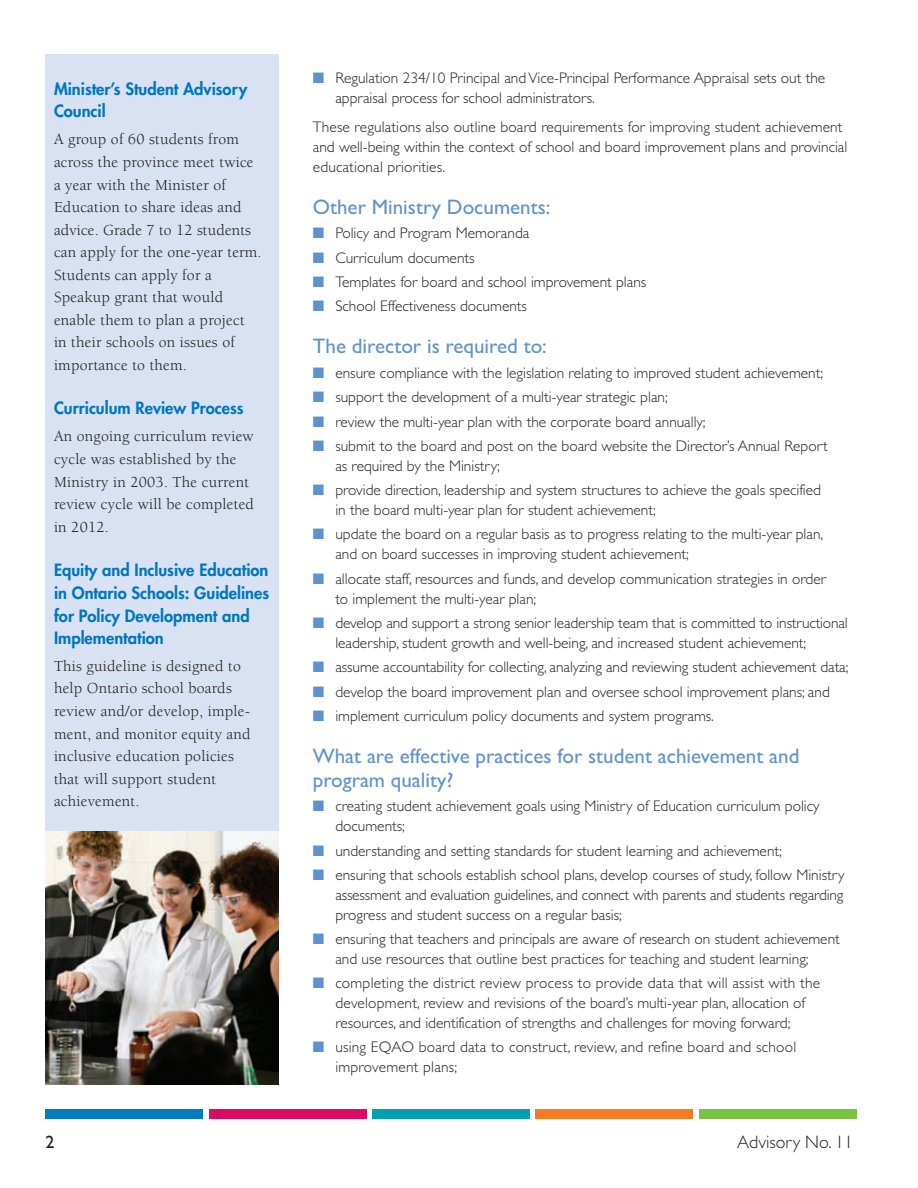
<style>
.page{position:relative;width:918px;height:1188px;background:#fff}
.page>*{position:absolute;margin:0;border:0;box-sizing:border-box;transform-origin:0 0}
.t1{font:21px/24px "Gill Sans";color:#5f92cd}
.t2{font:300 18px "Gill Sans";color:#231f20}
.t3{font:18px "Gill Sans";color:#231f20}
.t4{font:800 16.5px/22.5px "Futura";color:#0076be}
.t5{font:15.75px/22.5px "Berkeley";letter-spacing:.015em;color:#231f20}
.t6{font:300 15.3px/20px "Gill Sans";color:#231f20}
.s1{color:#5f92cd}
</style>
<div class="page">
<div style="left:46px;top:1109px;width:157px;height:10px;background:#007cc2"></div>
<div style="left:209px;top:1109px;width:157px;height:10px;background:#db0a62"></div>
<div style="left:373px;top:1109px;width:157px;height:10px;background:#00a0b0"></div>
<div style="left:536px;top:1109px;width:157px;height:10px;background:#f47b21"></div>
<div style="left:699px;top:1109px;width:157px;height:10px;background:#79c142"></div>
<div style="left:45px;top:54px;width:234px;height:1030px;background:#d8e2f2"></div>
<img style="left:45px;top:831px;width:234px;height:253px">
<p class="t4" style="left:54px;top:79px;width:195px">Minister’s Student Advisory<br>Council</p>
<p class="t5" style="left:54px;top:130px;width:209px">A group of 60 students from across the province meet twice a year with the Minister of<br>Education to share ideas and advice. Grade 7 to 12 students can apply for the one-year term.<br>Students can apply for a<br>Speakup grant that would enable them to plan a project<br>in their schools on issues of importance to them.</p>
<p class="t4" style="left:54px;top:398px;width:191px">Curriculum Review Process</p>
<p class="t5" style="left:54px;top:427px;width:202px">An ongoing curriculum review cycle was established by the<br>Ministry in 2003. The current review cycle will be completed in 2012.</p>
<p class="t4" style="left:54px;top:560px;width:217px">Equity and Inclusive Education in Ontario Schools: Guidelines for Policy Development and<br>Implementation</p>
<p class="t5" style="left:54px;top:656px;width:198px">This guideline is designed to help Ontario school boards review and/or develop, imple&shy;ment, and monitor equity and inclusive education policies that will support student achievement.</p>
<p class="t6" style="left:335px;top:68px;width:491px;text-indent:-22px"><span class="s1">■</span> Regulation 234/10 Principal andVice-Principal Performance Appraisal sets out the appraisal process for school administrators.</p>
<p class="t6" style="left:313px;top:117px;width:536px">These regulations also outline board requirements for improving student achievement and well-being within the context of school and board improvement plans and provincial educational priorities.</p>
<h1 class="t1" style="left:313px;top:195px;width:239px">Other Ministry Documents:</h1>
<p class="t6" style="left:313px;top:223px;width:218px"><span class="s1">■</span> Policy and Program Memoranda</p>
<p class="t6" style="left:313px;top:247px;width:163px"><span class="s1">■</span> Curriculum documents</p>
<p class="t6" style="left:313px;top:272px;width:335px"><span class="s1">■</span> Templates for board and school improvement plans</p>
<p class="t6" style="left:313px;top:296px;width:216px"><span class="s1">■</span> School Effectiveness documents</p>
<h1 class="t1" style="left:313px;top:334px;width:236px">The director is required to:</h1>
<p class="t6" style="left:313px;top:363px;width:512px"><span class="s1">■</span> ensure compliance with the legislation relating to improved student achievement;</p>
<p class="t6" style="left:313px;top:387px;width:356px"><span class="s1">■</span> support the development of a multi-year strategic plan;</p>
<p class="t6" style="left:313px;top:411px;width:394px"><span class="s1">■</span> review the multi-year plan with the corporate board annually;</p>
<p class="t6" style="left:335px;top:436px;width:494px;text-indent:-22px"><span class="s1">■</span> submit to the board and post on the board website the Director’s Annual Report as required by the Ministry;</p>
<p class="t6" style="left:335px;top:480px;width:487px;text-indent:-22px"><span class="s1">■</span> provide direction, leadership and system structures to achieve the goals specified in the board multi-year plan for student achievement;</p>
<p class="t6" style="left:335px;top:524px;width:490px;text-indent:-22px"><span class="s1">■</span> update the board on a regular basis as to progress relating to the multi-year plan, and on board successes in improving student achievement;</p>
<p class="t6" style="left:335px;top:568px;width:492px;text-indent:-22px"><span class="s1">■</span> allocate staff, resources and funds, and develop communication strategies in order to implement the multi-year plan;</p>
<p class="t6" style="left:335px;top:613px;width:514px;text-indent:-22px"><span class="s1">■</span> develop and support a strong senior leadership team that is committed to instructional leadership, student growth and well-being, and increased student achievement;</p>
<p class="t6" style="left:313px;top:657px;width:537px"><span class="s1">■</span> assume accountability for collecting, analyzing and reviewing student achievement data;</p>
<p class="t6" style="left:313px;top:681px;width:519px"><span class="s1">■</span> develop the board improvement plan and oversee school improvement plans; and</p>
<p class="t6" style="left:313px;top:706px;width:403px"><span class="s1">■</span> implement curriculum policy documents and system programs.</p>
<h1 class="t1" style="left:313px;top:744px;width:488px">What are effective practices for student achievement and program quality?</h1>
<p class="t6" style="left:335px;top:796px;width:486px;text-indent:-22px"><span class="s1">■</span> creating student achievement goals using Ministry of Education curriculum policy documents;</p>
<p class="t6" style="left:313px;top:840px;width:471px"><span class="s1">■</span> understanding and setting standards for student learning and achievement;</p>
<p class="t6" style="left:335px;top:865px;width:511px;text-align:justify;text-indent:-22px"><span class="s1">■</span> ensuring that schools establish school plans, develop courses of study, follow Ministry assessment and evaluation guidelines, and connect with parents and students regarding progress and student success on a regular basis;</p>
<p class="t6" style="left:313px;top:929px;width:529px;text-align:center"><span class="s1">■</span> ensuring that teachers and principals are aware of research on student achievement and use resources that outline best practices for teaching and student learning;</p>
<p class="t6" style="left:313px;top:973px;width:509px;text-align:center"><span class="s1">■</span> completing the district review process to provide data that will assist with the development, review and revisions of the board’s multi-year plan, allocation of resources, and identification of strengths and challenges for moving forward;</p>
<p class="t6" style="left:335px;top:1037px;width:462px;text-indent:-22px"><span class="s1">■</span> using EQAO board data to construct, review, and refine board and school improvement plans;</p>
<p class="t3" style="left:45px;top:1131px;width:11px">2</p>
<p class="t2" style="left:737px;top:1131px;width:118px">Advisory No. 11</p>
</div>
